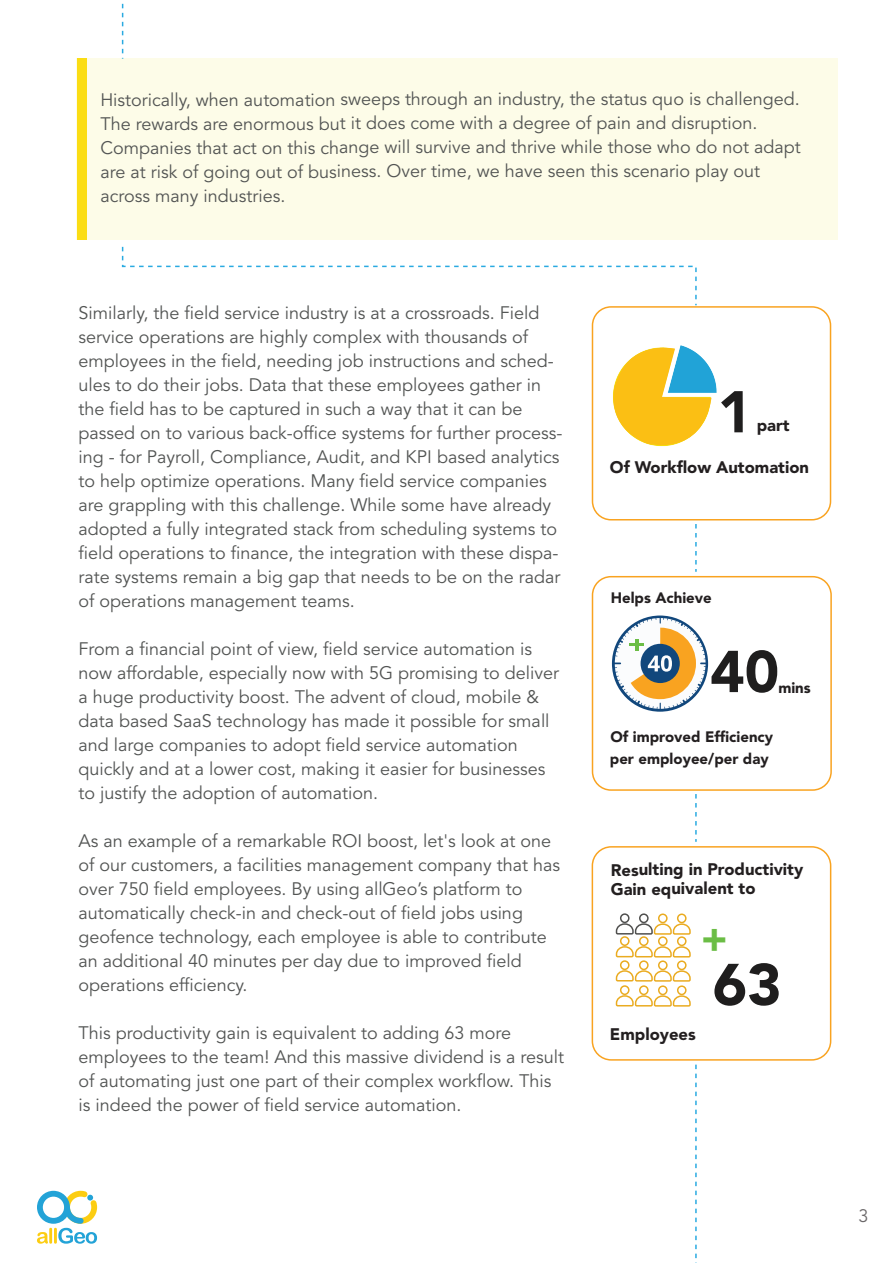
<style>
.page{position:relative;width:893px;height:1263px;background:#fff}
.page>*{position:absolute;margin:0;border:0;box-sizing:border-box;transform-origin:0 0}
.t1{font:900 58.35px "Avenir LT Std";color:#1f1e1e}
.t2{font:900 58.2px "Avenir LT Std";color:#1f1e1e}
.t3{font:900 39.9px "Avenir LT Std";color:#6bbd45}
.t4{font:18px/24px "Avenir LT Std";color:#525453}
.t5{font:18px "Avenir LT Std";color:#6b6869}
.t6{font:900 16.65px/19px "Avenir LT Std";color:#231f20}
.t7{font:900 15px/22.2px "Avenir LT Std";color:#231f20}
</style>
<div class="page">
<div style="left:77px;top:58px;width:761px;height:182px;background:#fdfce8"></div>
<div style="left:77px;top:59px;width:10px;height:181px;background:#fbdd14"></div>
<img style="left:711px;top:370px;width:6px;height:31px">
<div style="left:595px;top:599px;width:130px;height:129px;border:16px solid #fff;border-radius:50%"></div>
<svg style="left:605px;top:607px;width:111px;height:112px"></svg>
<div style="left:639px;top:913px;width:10px;height:10px;border:2px solid #50504f;border-radius:50%"></div>
<div style="left:620px;top:913px;width:10px;height:10px;border:2px solid #50504f;border-radius:50%"></div>
<div style="left:658px;top:913px;width:10px;height:10px;border:2px solid #eaab20;border-radius:50%"></div>
<div style="left:677px;top:913px;width:10px;height:10px;border:2px solid #eaab20;border-radius:50%"></div>
<svg style="left:615px;top:922px;width:76px;height:13px"></svg>
<div style="left:639px;top:936px;width:10px;height:10px;border:2px solid #eaab20;border-radius:50%"></div>
<div style="left:620px;top:936px;width:10px;height:10px;border:2px solid #eaab20;border-radius:50%"></div>
<div style="left:658px;top:936px;width:10px;height:10px;border:2px solid #eaab20;border-radius:50%"></div>
<div style="left:677px;top:936px;width:10px;height:10px;border:2px solid #eaab20;border-radius:50%"></div>
<svg style="left:615px;top:945px;width:76px;height:13px"></svg>
<div style="left:639px;top:960px;width:10px;height:10px;border:2px solid #eaab20;border-radius:50%"></div>
<div style="left:620px;top:960px;width:10px;height:10px;border:2px solid #eaab20;border-radius:50%"></div>
<div style="left:658px;top:960px;width:10px;height:10px;border:2px solid #eaab20;border-radius:50%"></div>
<div style="left:677px;top:960px;width:10px;height:10px;border:2px solid #eaab20;border-radius:50%"></div>
<svg style="left:615px;top:969px;width:76px;height:13px"></svg>
<div style="left:639px;top:985px;width:10px;height:10px;border:2px solid #eaab20;border-radius:50%"></div>
<div style="left:620px;top:985px;width:10px;height:10px;border:2px solid #eaab20;border-radius:50%"></div>
<div style="left:658px;top:985px;width:10px;height:10px;border:2px solid #eaab20;border-radius:50%"></div>
<div style="left:677px;top:985px;width:10px;height:10px;border:2px solid #eaab20;border-radius:50%"></div>
<svg style="left:615px;top:994px;width:76px;height:13px"></svg>
<div style="left:592px;top:306px;width:239px;height:214px;border:2px solid #f9a320;border-radius:19px"></div>
<div style="left:592px;top:576px;width:240px;height:215px;border:2px solid #f9a320;border-radius:18px"></div>
<div style="left:592px;top:846px;width:239px;height:215px;border:2px solid #f9a320;border-radius:19px"></div>
<svg style="left:695px;top:524px;width:2px;height:48px"></svg>
<svg style="left:695px;top:794px;width:2px;height:48px"></svg>
<svg style="left:613px;top:345px;width:98px;height:102px"></svg>
<svg style="left:122px;top:3px;width:1px;height:56px"></svg>
<svg style="left:121px;top:246px;width:576px;height:59px"></svg>
<svg style="left:37px;top:1064px;width:660px;height:199px"></svg>
<p class="t4" style="left:100px;top:88px;width:702px">Historically, when automation sweeps through an industry, the status quo is challenged.<br>The rewards are enormous but it does come with a degree of pain and disruption.<br>Companies that act on this change will survive and thrive while those who do not adapt are at risk of going out of business. Over time, we have seen this scenario play out across many industries.</p>
<p class="t4" style="left:79px;top:301px;width:486px">Similarly, the field service industry is at a crossroads. Field service operations are highly complex with thousands of employees in the field, needing job instructions and sched&shy;ules to do their jobs. Data that these employees gather in the field has to be captured in such a way that it can be passed on to various back-office systems for further process&shy;ing - for Payroll, Compliance, Audit, and KPI based analytics to help optimize operations. Many field service companies are grappling with this challenge. While some have already adopted a fully integrated stack from scheduling systems to field operations to finance, the integration with these dispa&shy;rate systems remain a big gap that needs to be on the radar of operations management teams.</p>
<p class="t4" style="left:79px;top:637px;width:482px">From a financial point of view, field service automation is now affordable, especially now with 5G promising to deliver a huge productivity boost. The advent of cloud, mobile &amp; data based SaaS technology has made it possible for small and large companies to adopt field service automation quickly and at a lower cost, making it easier for businesses to justify the adoption of automation.</p>
<p class="t4" style="left:79px;top:829px;width:483px">As an example of a remarkable ROI boost, let's look at one of our customers, a facilities management company that has over 750 field employees. By using allGeo’s platform to automatically check-in and check-out of field jobs using geofence technology, each employee is able to contribute an additional 40 minutes per day due to improved field operations efficiency.</p>
<p class="t4" style="left:79px;top:1021px;width:487px">This productivity gain is equivalent to adding 63 more employees to the team! And this massive dividend is a result of automating just one part of their complex workflow. This is indeed the power of field service automation.</p>
<h2 class="t2" style="left:718px;top:377px;width:36px">1</h2>
<p class="t6" style="left:610px;top:457px;width:201px">Of Workflow Automation</p>
<p class="t6" style="left:757px;top:415px;width:34px">part</p>
<p class="t7" style="left:611px;top:586px;width:103px">Helps Achieve</p>
<h1 class="t1" style="left:710px;top:636px;width:71px">40</h1>
<p class="t7" style="left:778px;top:676px;width:34px">mins</p>
<p class="t7" style="left:610px;top:726px;width:165px">Of improved Efficiency per employee/per day</p>
<p class="t6" style="left:611px;top:860px;width:194px">Resulting in Productivity<br>Gain equivalent to</p>
<h3 class="t3" style="left:701px;top:914px;width:28px">+</h3>
<p class="t6" style="left:610px;top:1025px;width:88px">Employees</p>
<h2 class="t2" style="left:713px;top:949px;width:71px">63</h2>
<p class="t5" style="left:858px;top:1205px;width:12px">3</p>
</div>
